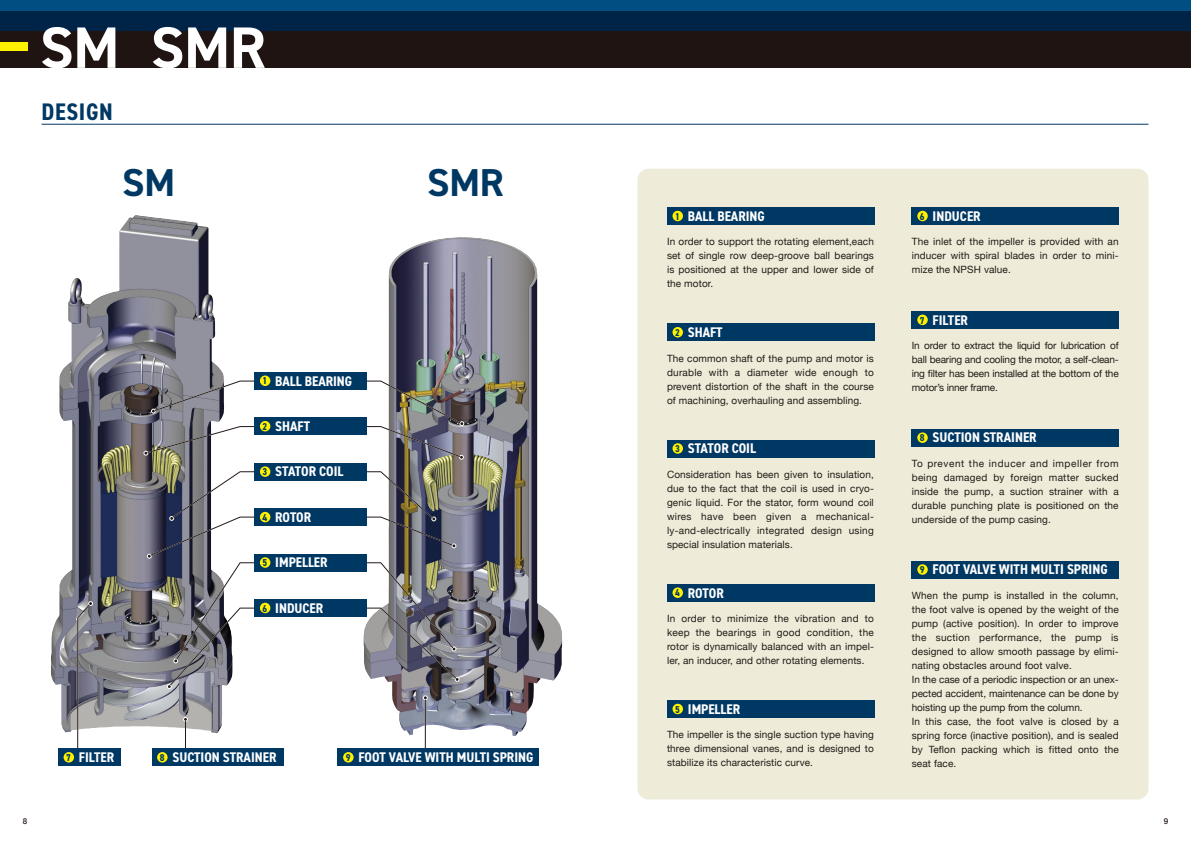
<style>
.page{position:relative;width:1191px;height:842px;background:#fff}
.page>*{position:absolute;margin:0;border:0;box-sizing:border-box;transform-origin:0 0}
.t1{font:700 58.5px "DIN2014";color:#fff}
.t2{font:700 39px "DIN2014";color:#003864}
.t3{font:700 condensed 24px "DIN2014";letter-spacing:.025em;color:#003864}
.t4{font:700 condensed 14px "DIN2014";color:#fff}
.t5{font:10px/14px "Helvetica Neue";letter-spacing:.01em;color:#231916;text-align:justify}
.t6{font:500 8px "Helvetica Neue";color:#231916}
.s1{font-size:10px;color:#003864}
</style>
<div class="page">
<div style="left:637px;top:169px;width:511px;height:630px;background:#eeecd9;border-radius:11px"></div>
<div style="left:0;top:0;width:1191px;height:68px;background:#1f1411"></div>
<div style="left:0;top:11px;width:1191px;height:20px;background:#002348"></div>
<div style="left:0;top:0;width:1191px;height:11px;background:#004e82"></div>
<div style="left:0;top:42px;width:28px;height:9px;background:#fff100"></div>
<hr style="left:42px;top:124px;width:1106px;height:1px;background:#003864">
<img style="left:51px;top:215px;width:157px;height:517px">
<img style="left:364px;top:237px;width:198px;height:499px">
<svg style="left:183px;top:717px;width:5px;height:4px"></svg>
<svg style="left:423px;top:696px;width:4px;height:4px"></svg>
<svg style="left:151px;top:380px;width:103px;height:33px"></svg>
<svg style="left:144px;top:426px;width:110px;height:29px"></svg>
<svg style="left:147px;top:471px;width:109px;height:218px"></svg>
<img style="left:365px;top:380px;width:99px;height:79px">
<svg style="left:365px;top:471px;width:91px;height:77px"></svg>
<svg style="left:365px;top:562px;width:94px;height:119px;background:#86858b"></svg>
<div style="left:254px;top:372px;width:112px;height:18px;background:#003864"></div>
<div style="left:260px;top:375px;width:10px;height:11px;background:#fff100;border-radius:50%"></div>
<div style="left:254px;top:417px;width:112px;height:18px;background:#003864"></div>
<div style="left:260px;top:421px;width:10px;height:10px;background:#fff100;border-radius:50%"></div>
<div style="left:254px;top:463px;width:112px;height:17px;background:#003864"></div>
<div style="left:260px;top:466px;width:10px;height:11px;background:#fff100;border-radius:50%"></div>
<div style="left:254px;top:508px;width:112px;height:18px;background:#003864"></div>
<div style="left:260px;top:512px;width:10px;height:10px;background:#fff100;border-radius:50%"></div>
<div style="left:254px;top:554px;width:112px;height:17px;background:#003864"></div>
<div style="left:260px;top:557px;width:10px;height:11px;background:#fff100;border-radius:50%"></div>
<div style="left:254px;top:599px;width:112px;height:18px;background:#003864"></div>
<div style="left:260px;top:603px;width:10px;height:10px;background:#fff100;border-radius:50%"></div>
<svg style="left:77px;top:601px;width:16px;height:148px;background:#94949a"></svg>
<div style="left:58px;top:749px;width:63px;height:17px;background:#003864"></div>
<div style="left:64px;top:752px;width:10px;height:10px;background:#fff100;border-radius:50%"></div>
<hr style="left:185px;top:721px;width:1px;height:41px;background:#231916">
<div style="left:152px;top:749px;width:131px;height:17px;background:#003864"></div>
<div style="left:157px;top:752px;width:11px;height:10px;background:#fff100;border-radius:50%"></div>
<hr style="left:425px;top:699px;width:1px;height:50px;background:#231916">
<div style="left:338px;top:749px;width:201px;height:17px;background:#003864"></div>
<div style="left:343px;top:752px;width:10px;height:10px;background:#fff100;border-radius:50%"></div>
<div style="left:667px;top:207px;width:207px;height:18px;background:#003864"></div>
<div style="left:672px;top:211px;width:11px;height:10px;background:#fff100;border-radius:50%"></div>
<div style="left:667px;top:323px;width:207px;height:18px;background:#003864"></div>
<div style="left:672px;top:327px;width:11px;height:10px;background:#fff100;border-radius:50%"></div>
<div style="left:667px;top:440px;width:207px;height:17px;background:#003864"></div>
<div style="left:672px;top:443px;width:11px;height:11px;background:#fff100;border-radius:50%"></div>
<div style="left:667px;top:584px;width:207px;height:17px;background:#003864"></div>
<div style="left:672px;top:587px;width:11px;height:11px;background:#fff100;border-radius:50%"></div>
<div style="left:667px;top:700px;width:207px;height:18px;background:#003864"></div>
<div style="left:672px;top:704px;width:11px;height:10px;background:#fff100;border-radius:50%"></div>
<div style="left:911px;top:311px;width:208px;height:18px;background:#003864"></div>
<div style="left:917px;top:315px;width:10px;height:10px;background:#fff100;border-radius:50%"></div>
<div style="left:911px;top:429px;width:208px;height:17px;background:#003864"></div>
<div style="left:917px;top:432px;width:10px;height:11px;background:#fff100;border-radius:50%"></div>
<div style="left:911px;top:561px;width:208px;height:17px;background:#003864"></div>
<div style="left:917px;top:564px;width:10px;height:11px;background:#fff100;border-radius:50%"></div>
<div style="left:911px;top:207px;width:208px;height:18px;background:#003864"></div>
<div style="left:917px;top:211px;width:10px;height:10px;background:#fff100;border-radius:50%"></div>
<h1 class="t1" style="left:40px;top:9px;width:81px">SM</h1>
<h3 class="t3" style="left:42px;top:95px;width:73px">DESIGN</h3>
<h1 class="t1" style="left:151px;top:9px;width:117px">SMR</h1>
<h2 class="t2" style="left:122px;top:157px;width:54px">SM</h2>
<h2 class="t2" style="left:427px;top:157px;width:78px">SMR</h2>
<h3 class="t4" style="left:262px;top:371px;width:91px"><span class="s1">1</span> BALL BEARING</h3>
<h3 class="t4" style="left:262px;top:417px;width:49px"><span class="s1">2</span> SHAFT</h3>
<h3 class="t4" style="left:262px;top:462px;width:82px"><span class="s1">3</span> STATOR COIL</h3>
<h3 class="t4" style="left:262px;top:508px;width:50px"><span class="s1">4</span> ROTOR</h3>
<h3 class="t4" style="left:262px;top:553px;width:67px"><span class="s1">5</span> IMPELLER</h3>
<h3 class="t4" style="left:262px;top:599px;width:62px"><span class="s1">6</span> INDUCER</h3>
<h3 class="t4" style="left:66px;top:748px;width:50px"><span class="s1">7</span> FILTER</h3>
<h3 class="t4" style="left:160px;top:748px;width:118px"><span class="s1">8</span> SUCTION STRAINER</h3>
<h3 class="t4" style="left:346px;top:748px;width:189px"><span class="s1">9</span> FOOT VALVE WITH MULTI SPRING</h3>
<h3 class="t4" style="left:675px;top:207px;width:91px"><span class="s1">1</span> BALL BEARING</h3>
<p class="t5" style="left:667px;top:235px;width:208px">In order to support the rotating element,each set of single row deep-groove ball bearings is positioned at the upper and lower side of the motor.</p>
<h3 class="t4" style="left:675px;top:323px;width:49px"><span class="s1">2</span> SHAFT</h3>
<p class="t5" style="left:667px;top:351px;width:208px">The common shaft of the pump and motor is durable with a diameter wide enough to prevent distortion of the shaft in the course of machining, overhauling and assembling.</p>
<h3 class="t4" style="left:675px;top:439px;width:82px"><span class="s1">3</span> STATOR COIL</h3>
<p class="t5" style="left:667px;top:467px;width:208px">Consideration has been given to insulation, due to the fact that the coil is used in cryo&shy;genic liquid. For the stator, form wound coil wires have been given a mechanical&shy;ly-and-electrically integrated design using special insulation materials.</p>
<h3 class="t4" style="left:675px;top:583px;width:50px"><span class="s1">4</span> ROTOR</h3>
<p class="t5" style="left:667px;top:611px;width:208px">In order to minimize the vibration and to keep the bearings in good condition, the rotor is dynamically balanced with an impel&shy;ler, an inducer, and other rotating elements.</p>
<h3 class="t4" style="left:675px;top:700px;width:67px"><span class="s1">5</span> IMPELLER</h3>
<p class="t5" style="left:667px;top:728px;width:208px">The impeller is the single suction type having three dimensional vanes, and is designed to stabilize its characteristic curve.</p>
<h3 class="t4" style="left:920px;top:207px;width:62px"><span class="s1">6</span> INDUCER</h3>
<p class="t5" style="left:911px;top:235px;width:208px">The inlet of the impeller is provided with an inducer with spiral blades in order to mini&shy;mize the NPSH value.</p>
<h3 class="t4" style="left:920px;top:310px;width:50px"><span class="s1">7</span> FILTER</h3>
<p class="t5" style="left:911px;top:338px;width:208px">In order to extract the liquid for lubrication of ball bearing and cooling the motor, a self-clean&shy;ing filter has been installed at the bottom of the motor’s inner frame.</p>
<h3 class="t4" style="left:920px;top:428px;width:118px"><span class="s1">8</span> SUCTION STRAINER</h3>
<p class="t5" style="left:911px;top:456px;width:208px">To prevent the inducer and impeller from being damaged by foreign matter sucked inside the pump, a suction strainer with a durable punching plate is positioned on the underside of the pump casing.</p>
<h3 class="t4" style="left:920px;top:560px;width:189px"><span class="s1">9</span> FOOT VALVE WITH MULTI SPRING</h3>
<p class="t5" style="left:911px;top:588px;width:208px;text-align:left">When the pump is installed in the column, the foot valve is opened by the weight of the pump (active position). In order to improve the suction performance, the pump is designed to allow smooth passage by elimi&shy;nating obstacles around foot valve.<br>In the case of a periodic inspection or an unex&shy;pected accident, maintenance can be done by hoisting up the pump from the column.<br>In this case, the foot valve is closed by a spring force (inactive position), and is sealed by Teflon packing which is fitted onto the seat face.</p>
<p class="t6" style="left:23px;top:814px;width:6px">8</p>
<p class="t6" style="left:1164px;top:814px;width:6px">9</p>
</div>
